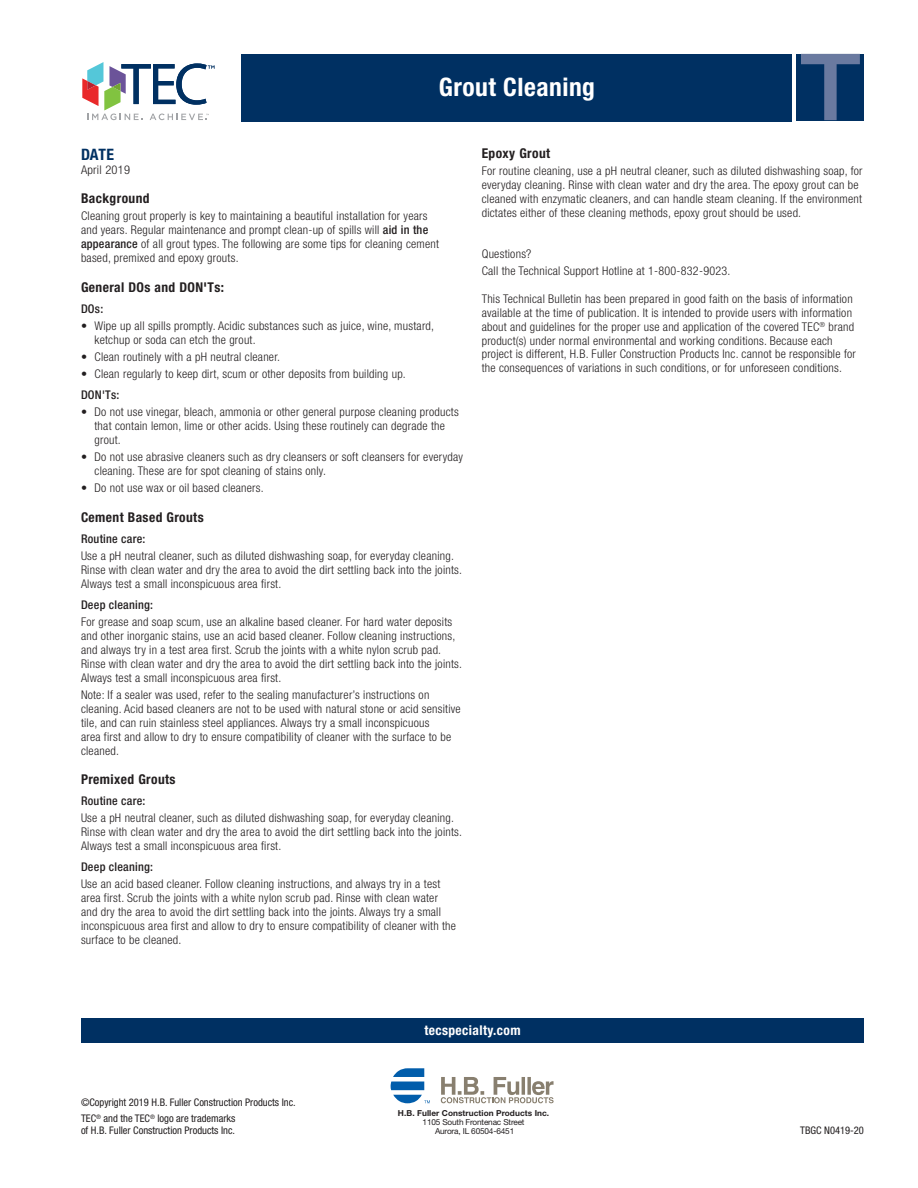
<style>
.page{position:relative;width:918px;height:1188px;background:#fff}
.page>*{position:absolute;margin:0;border:0;box-sizing:border-box;transform-origin:0 0}
.t1{font:700 condensed 25.5px "Helvetica Neue LT Std";letter-spacing:.02em;color:#fff}
.Subhead{font:700 condensed 15.75px "Helvetica Neue LT Std";color:#003062}
.Body{font:700 condensed 13.5px "Helvetica Neue LT Std";letter-spacing:.03em;color:#231f20}
.Bullets{font:700 condensed 13.5px "Helvetica Neue LT Std";letter-spacing:.03em;color:#231f20}
.t2{font:700 condensed 13.5px "Helvetica Neue LT Std";letter-spacing:.03em;color:#fff}
.Body-2{font:300 condensed 12px/14px "Helvetica Neue LT Std";letter-spacing:.02em;color:#231f20}
.Body-3{font:500 condensed 12px "Helvetica Neue LT Std";letter-spacing:.02em;color:#231f20}
.Body-4{font:300 condensed 12px "Helvetica Neue LT Std";letter-spacing:.02em;color:#231f20;scale:1.04 1}
.t3{font:condensed 10.5px/12px "Helvetica Neue LT Std";color:#231f20}
.t4{font:8.25px "Helvetica Neue LT Std";letter-spacing:-.02em;color:#231f20}
.t5{font:700 8.25px "Helvetica Neue LT Std";letter-spacing:.01em;color:#231f20}
.s1{font-weight:500}
</style>
<div class="page">
<div style="left:242px;top:54px;width:550px;height:67px;background:#003062"></div>
<svg style="left:82px;top:62px;width:133px;height:58px"></svg>
<div style="left:797px;top:54px;width:67px;height:66px;background:#003062"></div>
<svg style="left:801px;top:54px;width:59px;height:66px"></svg>
<div style="left:81px;top:1018px;width:783px;height:25px;background:#003062"></div>
<svg style="left:441px;top:1077px;width:113px;height:26px"></svg>
<svg style="left:391px;top:1068px;width:39px;height:35px"></svg>
<p class="t1" style="left:439px;top:72px;width:158px">Grout Cleaning</p>
<p class="Subhead" style="left:81px;top:145px;width:34px">DATE</p>
<p class="Body-4" style="left:81px;top:162px;width:49px">April 2019</p>
<p class="Bullets" style="left:81px;top:190px;width:70px">Background</p>
<p class="Body-2" style="left:81px;top:209px;width:360px">Cleaning grout properly is key to maintaining a beautiful installation for years and years. Regular maintenance and prompt clean-up of spills will <span class="s1">aid in the appearance</span> of all grout types. The following are some tips for cleaning cement based, premixed and epoxy grouts.</p>
<p class="Body" style="left:81px;top:279px;width:145px">General DOs and DON'Ts:</p>
<p class="Body-3" style="left:81px;top:301px;width:24px">DOs:</p>
<p class="Body-2" style="left:94px;top:319px;width:341px;text-indent:-14px">• Wipe up all spills promptly. Acidic substances such as juice, wine, mustard, ketchup or soda can etch the grout.</p>
<p class="Body-2" style="left:81px;top:350px;width:201px">• Clean routinely with a pH neutral cleaner.</p>
<p class="Body-2" style="left:81px;top:367px;width:326px">• Clean regularly to keep dirt, scum or other deposits from building up.</p>
<p class="Body-3" style="left:81px;top:388px;width:40px">DON'Ts:</p>
<p class="Body-2" style="left:94px;top:405px;width:366px;text-indent:-14px">• Do not use vinegar, bleach, ammonia or other general purpose cleaning products that contain lemon, lime or other acids. Using these routinely can degrade the grout.</p>
<p class="Body-2" style="left:94px;top:450px;width:370px;text-indent:-14px">• Do not use abrasive cleaners such as dry cleansers or soft cleansers for everyday cleaning. These are for spot cleaning of stains only.</p>
<p class="Body-2" style="left:81px;top:481px;width:184px">• Do not use wax or oil based cleaners.</p>
<p class="Body" style="left:81px;top:509px;width:124px">Cement Based Grouts</p>
<p class="Body-3" style="left:81px;top:531px;width:66px">Routine care:</p>
<p class="Body-2" style="left:81px;top:549px;width:383px">Use a pH neutral cleaner, such as diluted dishwashing soap, for everyday cleaning.<br>Rinse with clean water and dry the area to avoid the dirt settling back into the joints.<br>Always test a small inconspicuous area first.</p>
<p class="Body-3" style="left:81px;top:597px;width:74px">Deep cleaning:</p>
<p class="Body-2" style="left:81px;top:614px;width:383px">For grease and soap scum, use an alkaline based cleaner. For hard water deposits and other inorganic stains, use an acid based cleaner. Follow cleaning instructions, and always try in a test area first. Scrub the joints with a white nylon scrub pad.<br>Rinse with clean water and dry the area to avoid the dirt settling back into the joints.<br>Always test a small inconspicuous area first.</p>
<p class="Body-2" style="left:81px;top:687px;width:381px">Note: If a sealer was used, refer to the sealing manufacturer’s instructions on cleaning. Acid based cleaners are not to be used with natural stone or acid sensitive tile, and can ruin stainless steel appliances. Always try a small inconspicuous<br>area first and allow to dry to ensure compatibility of cleaner with the surface to be cleaned.</p>
<p class="Body" style="left:81px;top:771px;width:96px">Premixed Grouts</p>
<p class="Body-3" style="left:81px;top:794px;width:66px">Routine care:</p>
<p class="Body-2" style="left:81px;top:811px;width:383px">Use a pH neutral cleaner, such as diluted dishwashing soap, for everyday cleaning.<br>Rinse with clean water and dry the area to avoid the dirt settling back into the joints.<br>Always test a small inconspicuous area first.</p>
<p class="Body-3" style="left:81px;top:859px;width:74px">Deep cleaning:</p>
<p class="Body-2" style="left:81px;top:877px;width:377px">Use an acid based cleaner. Follow cleaning instructions, and always try in a test area first. Scrub the joints with a white nylon scrub pad. Rinse with clean water and dry the area to avoid the dirt settling back into the joints. Always try a small inconspicuous area first and allow to dry to ensure compatibility of cleaner with the surface to be cleaned.</p>
<p class="Bullets" style="left:482px;top:145px;width:70px">Epoxy Grout</p>
<p class="Body-2" style="left:482px;top:164px;width:382px">For routine cleaning, use a pH neutral cleaner, such as diluted dishwashing soap, for everyday cleaning. Rinse with clean water and dry the area. The epoxy grout can be cleaned with enzymatic cleaners, and can handle steam cleaning. If the environment dictates either of these cleaning methods, epoxy grout should be used.</p>
<p class="Body-2" style="left:482px;top:247px;width:51px">Questions?</p>
<p class="Body-2" style="left:482px;top:264px;width:250px">Call the Technical Support Hotline at 1-800-832-9023.</p>
<p class="Body-2" style="left:482px;top:291px;width:376px">This Technical Bulletin has been prepared in good faith on the basis of information available at the time of publication. It is intended to provide users with information about and guidelines for the proper use and application of the covered TEC<sup>®</sup> brand product(s) under normal environmental and working conditions. Because each project is different, H.B. Fuller Construction Products Inc. cannot be responsible for the consequences of variations in such conditions, or for unforeseen conditions.</p>
<p class="t3" style="left:81px;top:1096px;width:216px">©Copyright 2019 H.B. Fuller Construction Products Inc.</p>
<p class="t3" style="left:81px;top:1112px;width:156px">TEC<sup>®</sup> and the TEC<sup>®</sup> logo are trademarks of H.B. Fuller Construction Products Inc.</p>
<p class="t2" style="left:424px;top:1022px;width:98px">tecspecialty.com</p>
<p class="t5" style="left:398px;top:1108px;width:153px">H.B. Fuller Construction Products Inc.</p>
<p class="t4" style="left:423px;top:1117px;width:103px">1105 South Frontenac Street</p>
<p class="t4" style="left:435px;top:1126px;width:81px">Aurora, IL 60504-6451</p>
<p class="t3" style="left:800px;top:1124px;width:65px">TBGC N0419-20</p>
</div>
